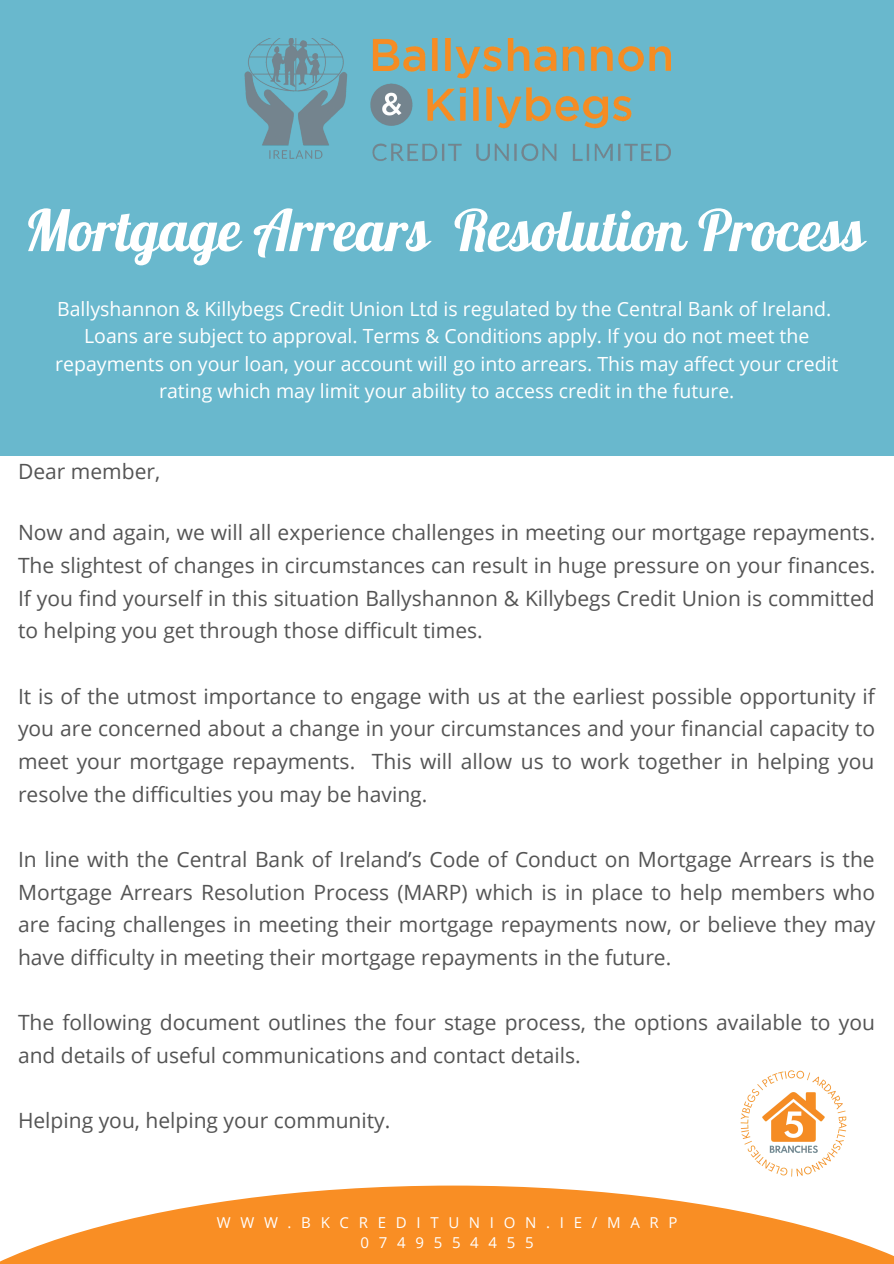
<style>
.page{position:relative;width:894px;height:1264px;background:#fff}
.page>*{position:absolute;margin:0;border:0;box-sizing:border-box;transform-origin:0 0}
.t1{font:57px "Lobster";color:#fff}
.t2{font:21px/32.7px "Open Sans";color:#545454;text-align:justify}
.t3{font:19.5px/27px "Open Sans";color:#fff;text-align:center}
.t4{font:15px "Open Sans";letter-spacing:.645em;color:#fff}
</style>
<div class="page">
<div style="left:0;top:0;width:893px;height:455px;background:#69b8cd"></div>
<img style="left:244px;top:38px;width:426px;height:123px">
<svg style="left:0;top:1185px;width:893px;height:78px;fill:#f98e24"></svg>
<img style="left:740px;top:1070px;width:107px;height:107px">
<p class="t1" style="left:24px;top:194px;width:841px">Mortgage Arrears Resolution Process</p>
<p class="t3" style="left:57px;top:295px;width:775px">Ballyshannon &amp; Killybegs Credit Union Ltd is regulated by the Central Bank of Ireland.</p>
<p class="t3" style="left:55px;top:322px;width:784px">Loans are subject to approval. Terms &amp; Conditions apply. If you do not meet the repayments on your loan, your account will go into arrears. This may affect your credit rating which may limit your ability to access credit in the future.</p>
<p class="t2" style="left:18px;top:455px;width:144px">Dear member,</p>
<p class="t2" style="left:18px;top:515px;width:858px">Now and again, we will all experience challenges in meeting our mortgage repayments.<br>The slightest of changes in circumstances can result in huge pressure on your finances.<br>If you find yourself in this situation Ballyshannon &amp; Killybegs Credit Union is committed to helping you get through those difficult times.</p>
<p class="t2" style="left:18px;top:679px;width:858px">It is of the utmost importance to engage with us at the earliest possible opportunity if you are concerned about a change in your circumstances and your financial capacity to meet your mortgage repayments. This will allow us to work together in helping you resolve the difficulties you may be having.</p>
<p class="t2" style="left:18px;top:842px;width:858px">In line with the Central Bank of Ireland’s Code of Conduct on Mortgage Arrears is the Mortgage Arrears Resolution Process (MARP) which is in place to help members who are facing challenges in meeting their mortgage repayments now, or believe they may have difficulty in meeting their mortgage repayments in the future.</p>
<p class="t2" style="left:18px;top:1005px;width:858px">The following document outlines the four stage process, the options available to you and details of useful communications and contact details.</p>
<p class="t2" style="left:18px;top:1103px;width:374px">Helping you, helping your community.</p>
<p class="t4" style="left:217px;top:1211px;width:462px">WWW.BKCREDITUNION.IE/MARP</p>
<p class="t4" style="left:360px;top:1232px;width:174px">0749554455</p>
</div>
